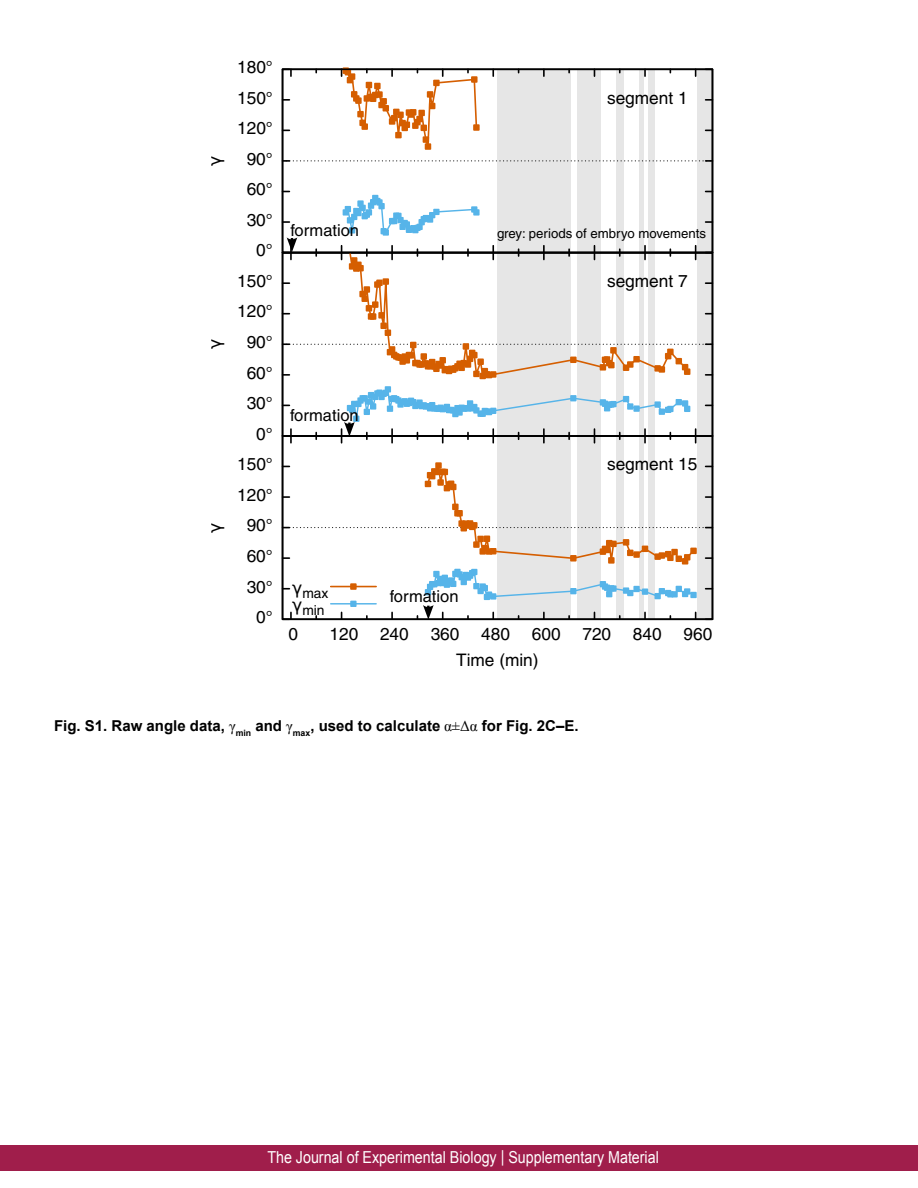
<style>
.page{position:relative;width:918px;height:1188px;background:#fff}
.page>*{position:absolute;margin:0;border:0;box-sizing:border-box;transform-origin:0 0}
.t1{font:17.25px "Helvetica LT Std";color:#000}
.t2{font:17.25px "DejaVu Sans";color:#000}
.t3{font:16.5px "Arial";color:#fff;scale:.87 1}
.t4{font:16.5px "Helvetica LT Std";color:#000}
.t5{font:700 15px "Arial";color:#000}
.t6{font:13.8px "Helvetica LT Std";color:#000}
.t7{font:13.2px "Helvetica LT Std";color:#000}
.s1{font-family:"Times New Roman";font-weight:400}
</style>
<div class="page">
<div style="left:497px;top:69px;width:73px;height:550px;background:#e6e6e6"></div>
<div style="left:577px;top:69px;width:23px;height:550px;background:#e6e6e6"></div>
<div style="left:697px;top:69px;width:16px;height:550px;background:#e6e6e6"></div>
<div style="left:649px;top:69px;width:6px;height:550px;background:#e6e6e6"></div>
<div style="left:639px;top:69px;width:5px;height:550px;background:#e6e6e6"></div>
<div style="left:617px;top:69px;width:7px;height:550px;background:#e6e6e6"></div>
<svg style="left:343px;top:195px;width:135px;height:41px"></svg>
<div style="left:473px;top:209px;width:7px;height:7px;border:1px solid #56b4e9"></div>
<svg style="left:285px;top:71px;width:425px;height:91px"></svg>
<div style="left:473px;top:124px;width:7px;height:7px;border:2px solid #d55e00"></div>
<div style="left:282px;top:68px;width:431px;height:185px;border:2px solid #000"></div>
<svg style="left:348px;top:245px;width:341px;height:137px"></svg>
<div style="left:349px;top:263px;width:6px;height:7px;border:2px solid #d55e00"></div>
<div style="left:353px;top:265px;width:7px;height:7px;border:2px solid #d55e00"></div>
<svg style="left:350px;top:249px;width:18px;height:22px"></svg>
<div style="left:357px;top:265px;width:7px;height:6px;border:2px solid #d55e00"></div>
<svg style="left:360px;top:279px;width:31px;height:57px"></svg>
<div style="left:479px;top:373px;width:7px;height:6px;border:2px solid #d55e00"></div>
<svg style="left:285px;top:342px;width:425px;height:36px"></svg>
<div style="left:684px;top:368px;width:6px;height:7px;border:2px solid #d55e00"></div>
<div style="left:282px;top:252px;width:431px;height:185px;border:2px solid #000"></div>
<svg style="left:283px;top:429px;width:9px;height:14px"></svg>
<svg style="left:341px;top:385px;width:355px;height:58px"></svg>
<svg style="left:283px;top:458px;width:429px;height:162px"></svg>
<svg style="left:283px;top:237px;width:14px;height:23px"></svg>
<div style="left:0;top:1146px;width:918px;height:25px;background:#a01e4b"></div>
<p class="t1" style="left:237px;top:57px;width:37px">180°</p>
<p class="t1" style="left:237px;top:88px;width:37px">150°</p>
<p class="t1" style="left:607px;top:88px;width:82px">segment 1</p>
<p class="t1" style="left:237px;top:118px;width:37px">120°</p>
<p class="t2" style="left:201px;top:166px;width:12px;rotate:-90deg">γ</p>
<p class="t1" style="left:247px;top:149px;width:28px">90°</p>
<p class="t1" style="left:247px;top:179px;width:28px">60°</p>
<p class="t1" style="left:247px;top:210px;width:28px">30°</p>
<p class="t4" style="left:290px;top:221px;width:70px">formation</p>
<p class="t7" style="left:497px;top:225px;width:211px">grey: periods of embryo movements</p>
<p class="t1" style="left:256px;top:240px;width:18px">0°</p>
<p class="t1" style="left:237px;top:271px;width:37px">150°</p>
<p class="t1" style="left:607px;top:271px;width:82px">segment 7</p>
<p class="t1" style="left:237px;top:301px;width:37px">120°</p>
<p class="t2" style="left:201px;top:349px;width:12px;rotate:-90deg">γ</p>
<p class="t1" style="left:247px;top:332px;width:28px">90°</p>
<p class="t1" style="left:247px;top:363px;width:28px">60°</p>
<p class="t1" style="left:247px;top:393px;width:28px">30°</p>
<p class="t4" style="left:290px;top:405px;width:70px">formation</p>
<p class="t1" style="left:256px;top:424px;width:18px">0°</p>
<p class="t1" style="left:237px;top:454px;width:37px">150°</p>
<p class="t1" style="left:607px;top:454px;width:92px">segment 15</p>
<p class="t1" style="left:237px;top:485px;width:37px">120°</p>
<p class="t2" style="left:201px;top:533px;width:12px;rotate:-90deg">γ</p>
<p class="t1" style="left:247px;top:515px;width:28px">90°</p>
<p class="t1" style="left:247px;top:546px;width:28px">60°</p>
<p class="t1" style="left:247px;top:576px;width:28px">30°</p>
<p class="t1" style="left:256px;top:607px;width:18px">0°</p>
<p class="t6" style="left:292px;top:585px;width:38px"><sup>γ</sup>max</p>
<p class="t6" style="left:292px;top:602px;width:34px"><sup>γ</sup>min</p>
<p class="t4" style="left:390px;top:587px;width:70px">formation</p>
<p class="t1" style="left:289px;top:624px;width:11px">0</p>
<p class="t1" style="left:330px;top:624px;width:30px">120</p>
<p class="t1" style="left:380px;top:624px;width:30px">240</p>
<p class="t1" style="left:431px;top:624px;width:30px">360</p>
<p class="t1" style="left:481px;top:624px;width:30px">480</p>
<p class="t1" style="left:532px;top:624px;width:30px">600</p>
<p class="t1" style="left:582px;top:624px;width:30px">720</p>
<p class="t1" style="left:633px;top:624px;width:30px">840</p>
<p class="t1" style="left:684px;top:624px;width:30px">960</p>
<p class="t1" style="left:456px;top:650px;width:84px">Time (min)</p>
<p class="t5" style="left:54px;top:716px;width:526px">Fig. S1. Raw angle data, <span class="s1">γ</span><sub>min</sub> and <span class="s1">γ</span><sub>max</sub>, used to calculate <span class="s1">α±Δα</span> for Fig. 2C–E.</p>
<p class="t3" style="left:267px;top:1147px;width:452px">The Journal of Experimental Biology | Supplementary Material</p>
</div>
